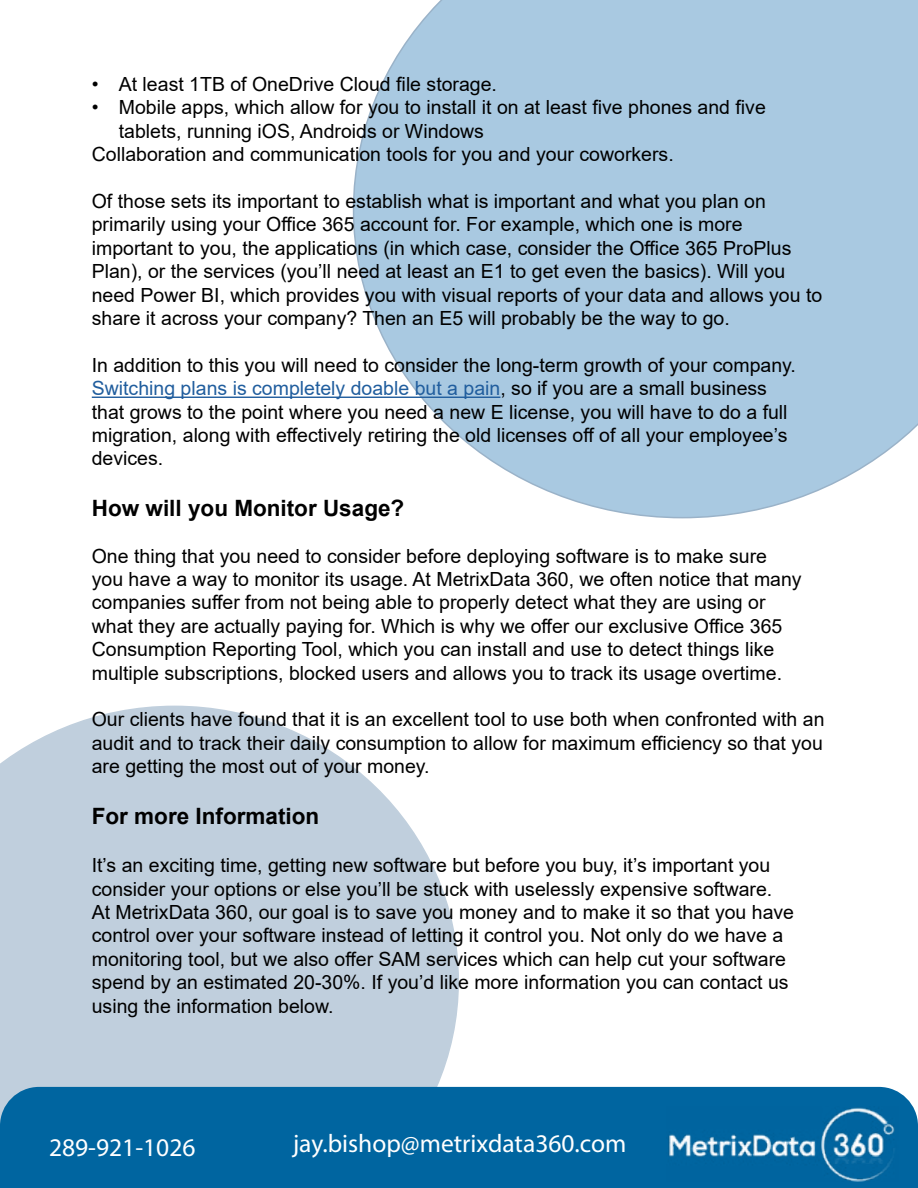
<style>
.page{position:relative;width:918px;height:1188px;background:#fff}
.page>*{position:absolute;margin:0;border:0;box-sizing:border-box;transform-origin:0 0}
.t1{font:25.5px "Myriad Pro";color:#fff}
.t2{font:700 22.5px "Arial";color:#000}
.t3{font:19.5px/23.4px "Arial";color:#000}
.s1{color:#215e9e}
</style>
<div class="page">
<svg style="left:0;top:706px;width:459px;height:381px;background:#c7d4e0"></svg>
<svg style="left:353px;top:0;width:565px;height:518px;background:#b2cfe4"></svg>
<hr style="left:92px;top:397px;width:408px;height:1px;background:#215e9e">
<div style="left:0;top:1087px;width:918px;height:101px;background:#0065a0"></div>
<img style="left:666px;top:1106px;width:232px;height:75px">
<p class="t3" style="left:92px;top:72px;width:407px">• At least 1TB of OneDrive Cloud file storage.</p>
<p class="t3" style="left:92px;top:96px;width:676px">• Mobile apps, which allow for you to install it on at least five phones and five</p>
<p class="t3" style="left:119px;top:119px;width:367px">tablets, running iOS, Androids or Windows</p>
<p class="t3" style="left:92px;top:143px;width:583px">Collaboration and communication tools for you and your coworkers.</p>
<p class="t3" style="left:92px;top:189px;width:732px">Of those sets its important to establish what is important and what you plan on primarily using your Office 365 account for. For example, which one is more important to you, the applications (in which case, consider the Office 365 ProPlus Plan), or the services (you’ll need at least an E1 to get even the basics). Will you need Power BI, which provides you with visual reports of your data and allows you to share it across your company? Then an E5 will probably be the way to go.</p>
<p class="t3" style="left:92px;top:353px;width:706px">In addition to this you will need to consider the long-term growth of your company.<br><span class="s1">Switching plans is completely doable but a pain</span>, so if you are a small business that grows to the point where you need a new E license, you will have to do a full migration, along with effectively retiring the old licenses off of all your employee’s devices.</p>
<p class="t2" style="left:92px;top:492px;width:314px">How will you Monitor Usage?</p>
<p class="t3" style="left:92px;top:544px;width:711px">One thing that you need to consider before deploying software is to make sure you have a way to monitor its usage. At MetrixData 360, we often notice that many companies suffer from not being able to properly detect what they are using or what they are actually paying for. Which is why we offer our exclusive Office 365<br>Consumption Reporting Tool, which you can install and use to detect things like multiple subscriptions, blocked users and allows you to track its usage overtime.</p>
<p class="t3" style="left:92px;top:708px;width:734px;text-align:justify">Our clients have found that it is an excellent tool to use both when confronted with an audit and to track their daily consumption to allow for maximum efficiency so that you are getting the most out of your money.</p>
<p class="t2" style="left:92px;top:800px;width:229px">For more Information</p>
<p class="t3" style="left:92px;top:854px;width:704px">It’s an exciting time, getting new software but before you buy, it’s important you consider your options or else you’ll be stuck with uselessly expensive software.<br>At MetrixData 360, our goal is to save you money and to make it so that you have control over your software instead of letting it control you. Not only do we have a monitoring tool, but we also offer SAM services which can help cut your software spend by an estimated 20-30%. If you’d like more information you can contact us using the information below.</p>
<h1 class="t1" style="left:49px;top:1132px;width:148px">289-921-1026</h1>
<h1 class="t1" style="left:293px;top:1128px;width:335px">jay.bishop@metrixdata360.com</h1>
</div>
